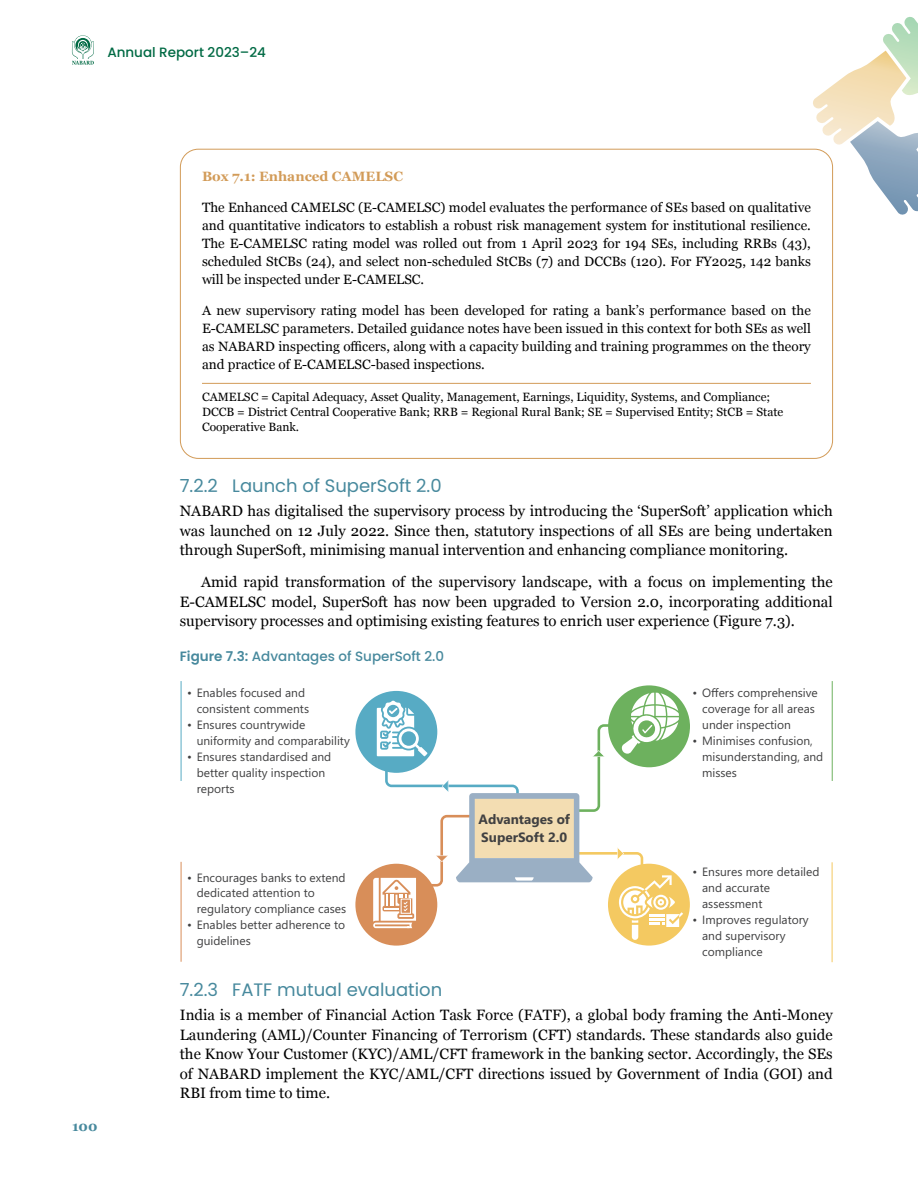
<style>
.page{position:relative;width:918px;height:1188px;background:#fff}
.page>*{position:absolute;margin:0;border:0;box-sizing:border-box;transform-origin:0 0}
.t1{font:18px "Poppins";color:#47899d}
.t2{font:15px/19.5px "Georgia";color:#000;text-align:justify}
.t3{font:13.5px/18px "Georgia";color:#000;text-align:justify}
.t4{font:500 13.5px "Poppins";color:#47899d}
.t5{font:700 13.5px/18px "Segoe UI";color:#404041}
.t6{font:700 13.5px "Georgia";color:#d29b58}
.t7{font:500 13.5px "Poppins";color:#006a44}
.t8{font:700 13.5px "Georgia";color:#47899d}
.t9{font:12px/15.9px "Segoe UI";color:#404041}
.t10{font:12px/15px "Georgia";color:#000}
.s1{font-weight:600}
</style>
<div class="page">
<svg style="left:72px;top:35px;width:22px;height:30px"></svg>
<svg style="left:812px;top:17px;width:106px;height:198px"></svg>
<hr style="left:202px;top:383px;width:609px;height:1px;background:#d29b58">
<div style="left:608px;top:685px;width:82px;height:82px;background:#6db15e;border-radius:50%"></div>
<div style="left:355px;top:691px;width:82px;height:82px;background:#57abc4;border-radius:50%"></div>
<div style="left:355px;top:864px;width:82px;height:82px;background:#d88e59;border-radius:50%"></div>
<hr style="left:181px;top:681px;width:1px;height:100px;background:#57abc4">
<hr style="left:181px;top:862px;width:1px;height:100px;background:#d88e59">
<hr style="left:832px;top:681px;width:1px;height:100px;background:#6db15e">
<div style="left:608px;top:864px;width:82px;height:82px;background:#f4c961;border-radius:50%"></div>
<svg style="left:373px;top:693px;width:310px;height:247px"></svg>
<hr style="left:832px;top:862px;width:1px;height:100px;background:#f4c961">
<p class="t7" style="left:107px;top:44px;width:160px">Annual Report 2023–24</p>
<p class="t8" style="left:72px;top:1116px;width:27px">100</p>
<p class="t6" style="left:202px;top:166px;width:203px">Box 7.1: Enhanced CAMELSC</p>
<p class="t3" style="left:202px;top:198px;width:610px">The Enhanced CAMELSC (E-CAMELSC) model evaluates the performance of SEs based on qualitative and quantitative indicators to establish a robust risk management system for institutional resilience.<br>The E-CAMELSC rating model was rolled out from 1 April 2023 for 194 SEs, including RRBs (43), scheduled StCBs (24), and select non-scheduled StCBs (7) and DCCBs (120). For FY2025, 142 banks will be inspected under E-CAMELSC.</p>
<p class="t3" style="left:202px;top:300px;width:610px">A new supervisory rating model has been developed for rating a bank’s performance based on the E-CAMELSC parameters. Detailed guidance notes have been issued in this context for both SEs as well as NABARD inspecting officers, along with a capacity building and training programmes on the theory and practice of E-CAMELSC-based inspections.</p>
<p class="t10" style="left:202px;top:388px;width:583px">CAMELSC = Capital Adequacy, Asset Quality, Management, Earnings, Liquidity, Systems, and Compliance;<br>DCCB = District Central Cooperative Bank; RRB = Regional Rural Bank; SE = Supervised Entity; StCB = State<br>Cooperative Bank.</p>
<p class="t1" style="left:180px;top:476px;width:263px">7.2.2 Launch of SuperSoft 2.0</p>
<p class="t2" style="left:180px;top:501px;width:654px">NABARD has digitalised the supervisory process by introducing the ‘SuperSoft’ application which was launched on 12 July 2022. Since then, statutory inspections of all SEs are being undertaken through SuperSoft, minimising manual intervention and enhancing compliance monitoring.</p>
<p class="t2" style="left:180px;top:572px;width:654px;text-indent:21px">Amid rapid transformation of the supervisory landscape, with a focus on implementing the E-CAMELSC model, SuperSoft has now been upgraded to Version 2.0, incorporating additional supervisory processes and optimising existing features to enrich user experience (Figure 7.3).</p>
<p class="t4" style="left:180px;top:649px;width:266px"><span class="s1">Figure 7.3:</span> Advantages of SuperSoft 2.0</p>
<p class="t9" style="left:197px;top:686px;width:114px;text-indent:-10px">• Enables focused and consistent comments</p>
<p class="t9" style="left:197px;top:718px;width:155px;text-indent:-10px">• Ensures countrywide uniformity and comparability</p>
<p class="t9" style="left:197px;top:750px;width:136px;text-indent:-10px">• Ensures standardised and better quality inspection reports</p>
<p class="t9" style="left:197px;top:870px;width:151px;text-indent:-10px">• Encourages banks to extend dedicated attention to regulatory compliance cases</p>
<p class="t9" style="left:197px;top:918px;width:150px;text-indent:-10px">• Enables better adherence to guidelines</p>
<p class="t5" style="left:479px;top:811px;width:93px">Advantages of<br>SuperSoft 2.0</p>
<p class="t9" style="left:702px;top:686px;width:117px;text-indent:-10px">• Offers comprehensive coverage for all areas under inspection</p>
<p class="t9" style="left:702px;top:734px;width:123px;text-indent:-10px">• Minimises confusion, misunderstanding, and misses</p>
<p class="t9" style="left:702px;top:865px;width:119px;text-indent:-10px">• Ensures more detailed and accurate assessment</p>
<p class="t9" style="left:702px;top:913px;width:108px;text-indent:-10px">• Improves regulatory and supervisory compliance</p>
<p class="t1" style="left:180px;top:980px;width:264px">7.2.3 FATF mutual evaluation</p>
<p class="t2" style="left:180px;top:1005px;width:654px">India is a member of Financial Action Task Force (FATF), a global body framing the Anti-Money Laundering (AML)/Counter Financing of Terrorism (CFT) standards. These standards also guide the Know Your Customer (KYC)/AML/CFT framework in the banking sector. Accordingly, the SEs of NABARD implement the KYC/AML/CFT directions issued by Government of India (GOI) and RBI from time to time.</p>
</div>
